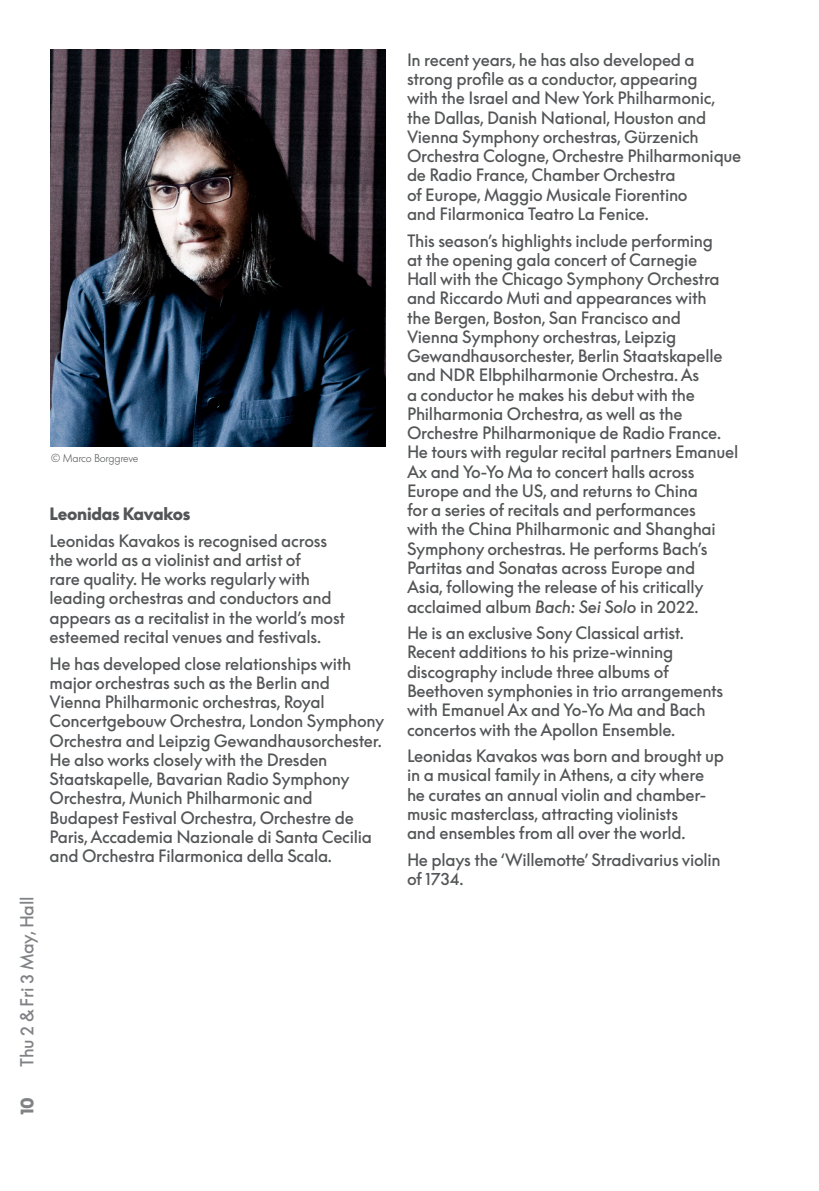
<style>
.page{position:relative;width:819px;height:1191px;background:#fff}
.page>*{position:absolute;margin:0;border:0;box-sizing:border-box;transform-origin:0 0}
.t1{font:17.5px "Supreme LL";letter-spacing:-.015em;color:#808285}
.t2{font:900 17.5px "Supreme LL";color:#808285}
.t3{font:16.62px/19.2px "Supreme LL";letter-spacing:-.015em;color:#545557}
.t4{font:900 16.62px "Supreme LL";letter-spacing:-.015em;color:#545557}
.t5{font:300 10.5px "Supreme LL";letter-spacing:-.025em;color:#545557}
.s1{font-style:italic}
</style>
<div class="page">
<img style="left:51px;top:50px;width:335px;height:396px">
<p class="t5" style="left:51px;top:449px;width:89px">© Marco Borggreve</p>
<p class="t4" style="left:50px;top:504px;width:142px">Leonidas Kavakos</p>
<p class="t3" style="left:50px;top:531px;width:297px">Leonidas Kavakos is recognised across the world as a violinist and artist of<br>rare quality. He works regularly with leading orchestras and conductors and appears as a recitalist in the world’s most esteemed recital venues and festivals.</p>
<p class="t3" style="left:50px;top:654px;width:336px">He has developed close relationships with major orchestras such as the Berlin and Vienna Philharmonic orchestras, Royal Concertgebouw Orchestra, London Symphony Orchestra and Leipzig Gewandhausorchester.<br>He also works closely with the Dresden Staatskapelle, Bavarian Radio Symphony Orchestra, Munich Philharmonic and Budapest Festival Orchestra, Orchestre de Paris, Accademia Nazionale di Santa Cecilia and Orchestra Filarmonica della Scala.</p>
<h2 class="t1" style="left:17px;top:1067px;width:172px;rotate:-90deg">Thu 2 &amp; Fri 3 May, Hall</h2>
<p class="t2" style="left:17px;top:1115px;width:20px;rotate:-90deg">10</p>
<p class="t3" style="left:407px;top:50px;width:336px">In recent years, he has also developed a strong profile as a conductor, appearing<br>with the Israel and New York Philharmonic, the Dallas, Danish National, Houston and Vienna Symphony orchestras, Gürzenich Orchestra Cologne, Orchestre Philharmonique de Radio France, Chamber Orchestra<br>of Europe, Maggio Musicale Fiorentino<br>and Filarmonica Teatro La Fenice.</p>
<p class="t3" style="left:407px;top:231px;width:333px">This season’s highlights include performing<br>at the opening gala concert of Carnegie<br>Hall with the Chicago Symphony Orchestra and Riccardo Muti and appearances with<br>the Bergen, Boston, San Francisco and<br>Vienna Symphony orchestras, Leipzig Gewandhausorchester, Berlin Staatskapelle and NDR Elbphilharmonie Orchestra. As<br>a conductor he makes his debut with the Philharmonia Orchestra, as well as the Orchestre Philharmonique de Radio France.<br>He tours with regular recital partners Emanuel Ax and Yo-Yo Ma to concert halls across Europe and the US, and returns to China<br>for a series of recitals and performances<br>with the China Philharmonic and Shanghai Symphony orchestras. He performs Bach’s Partitas and Sonatas across Europe and<br>Asia, following the release of his critically acclaimed album <span class="s1">Bach: Sei Solo</span> in 2022.</p>
<p class="t3" style="left:407px;top:624px;width:318px">He is an exclusive Sony Classical artist.<br>Recent additions to his prize-winning discography include three albums of Beethoven symphonies in trio arrangements with Emanuel Ax and Yo-Yo Ma and Bach concertos with the Apollon Ensemble.</p>
<p class="t3" style="left:407px;top:747px;width:318px">Leonidas Kavakos was born and brought up in a musical family in Athens, a city where he curates an annual violin and chamber&shy;music masterclass, attracting violinists<br>and ensembles from all over the world.</p>
<p class="t3" style="left:407px;top:850px;width:315px">He plays the ‘Willemotte’ Stradivarius violin of 1734.</p>
</div>
